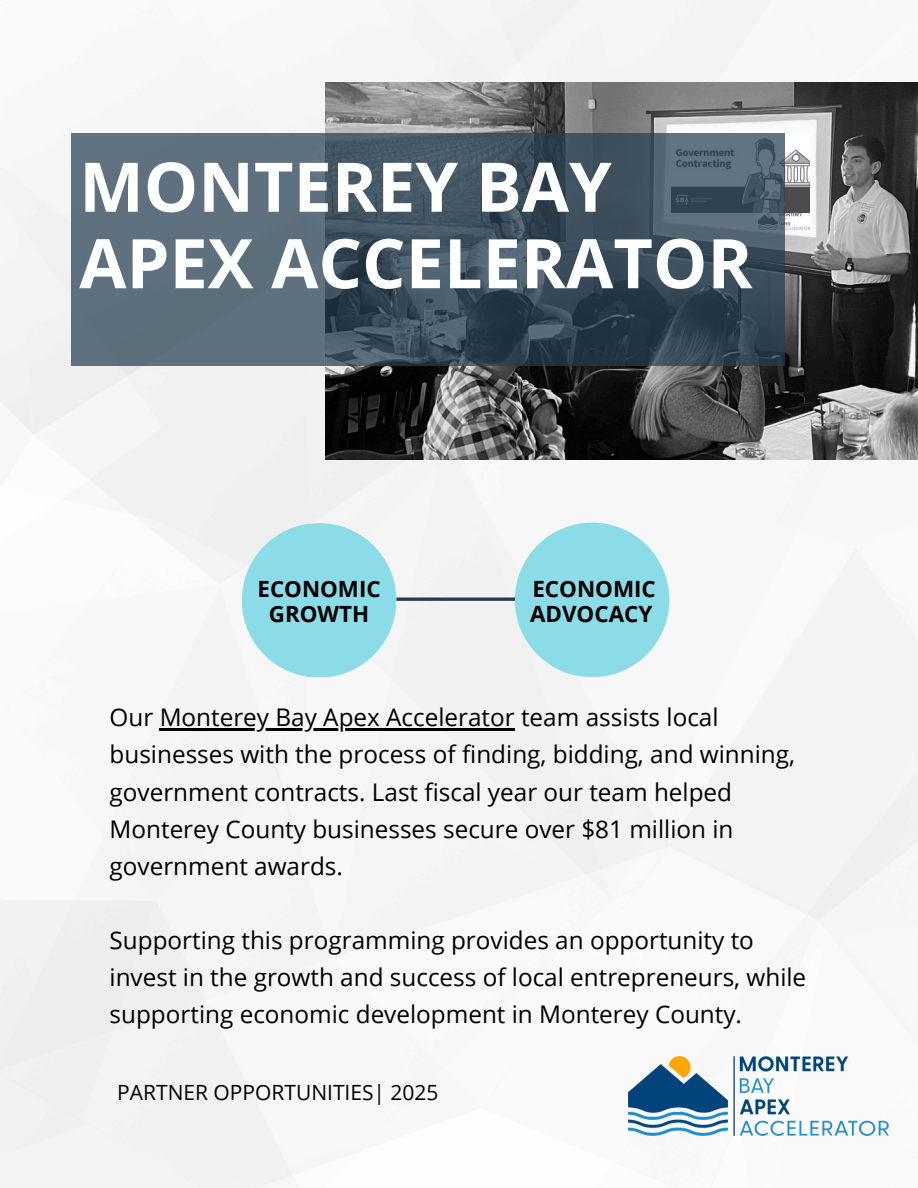
<style>
.page{position:relative;width:918px;height:1188px;background:#f5f5f5}
.page>*{position:absolute;margin:0;border:0;box-sizing:border-box;transform-origin:0 0}
.t1{font:700 68.4px/76.5px "Open Sans";color:#fff}
.t2{font:24.3px/37.2px "Open Sans";color:#000}
.t3{font:700 22.35px/24.8px "Open Sans";color:#000}
.t4{font:21px "Open Sans";color:#000}
</style>
<div class="page">
<svg style="left:241px;top:522px;width:156px;height:156px"></svg>
<svg style="left:396px;top:597px;width:119px;height:4px"></svg>
<div style="left:515px;top:523px;width:154px;height:154px;background:#8bdbe8;border-radius:50%"></div>
<img style="left:629px;top:1057px;width:260px;height:79px">
<img style="left:326px;top:83px;width:592px;height:376px">
<img style="left:784px;top:135px;width:26px;height:78px">
<img style="left:784px;top:213px;width:25px;height:16px">
<svg style="left:71px;top:134px;width:713px;height:232px;background:#495a68"></svg>
<hr style="left:160px;top:729px;width:355px;height:2px;background:#000">
<h2 class="t1" style="left:79px;top:147px;width:675px">MONTEREY BAY<br>APEX ACCELERATOR</h2>
<p class="t3" style="left:257px;top:576px;width:125px;text-align:center">ECONOMIC<br>GROWTH</p>
<p class="t3" style="left:530px;top:576px;width:127px">ECONOMIC<br>ADVOCACY</p>
<p class="t2" style="left:110px;top:698px;width:610px">Our Monterey Bay Apex Accelerator team assists local</p>
<p class="t2" style="left:110px;top:735px;width:687px">businesses with the process of finding, bidding, and winning, government contracts. Last fiscal year our team helped Monterey County businesses secure over $81 million in government awards.</p>
<p class="t2" style="left:110px;top:921px;width:646px">Supporting this programming provides an opportunity to</p>
<p class="t2" style="left:110px;top:958px;width:698px">invest in the growth and success of local entrepreneurs, while supporting economic development in Monterey County.</p>
<h1 class="t4" style="left:117px;top:1077px;width:323px">PARTNER OPPORTUNITIES| 2025</h1>
</div>
